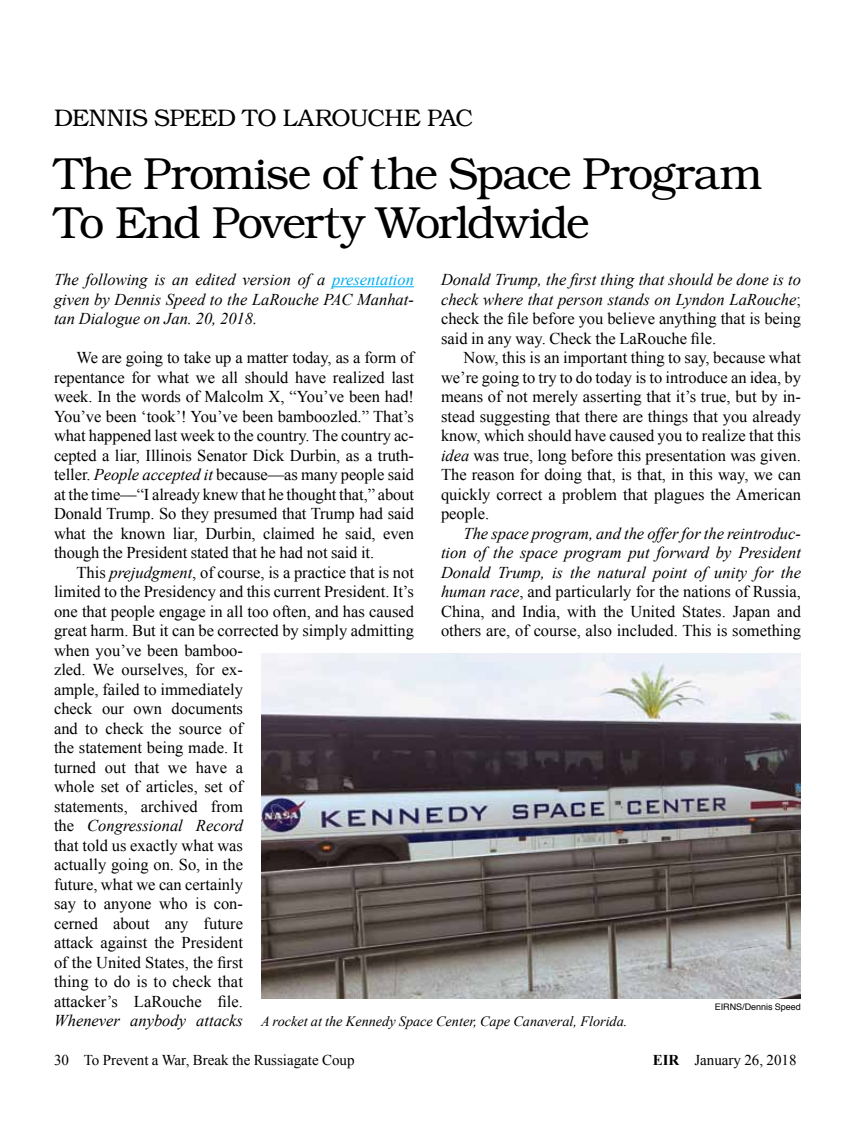
<style>
.page{position:relative;width:864px;height:1134px;background:#fff}
.page>*{position:absolute;margin:0;border:0;box-sizing:border-box;transform-origin:0 0}
.t1{font:300 45px/49.5px "Bookman";letter-spacing:-.04em;color:#000}
.t2{font:300 24px "Bookman";letter-spacing:-.025em;color:#000}
.t3{font:16.5px/19.5px "Times New Roman";color:#000;text-align:justify}
.t4{font:italic 16.5px/19.5px "Times New Roman";color:#000;text-align:justify}
.t5{font:15px "Times New Roman";color:#000}
.t6{font:italic 14.25px "Times New Roman";color:#000}
.t7{font:9px "Helvetica";color:#000}
.s1{font-style:normal}
.s2{font-style:italic}
.s3{color:#00aeef}
.s4{font-weight:700}
</style>
<div class="page">
<hr style="left:332px;top:286px;width:82px;height:1px;background:#00aeef">
<img style="left:261px;top:653px;width:540px;height:346px">
<h2 class="t2" style="left:54px;top:103px;width:421px">DENNIS SPEED TO LAROUCHE PAC</h2>
<h1 class="t1" style="left:54px;top:149px;width:710px">The Promise of the Space Program<br>To End Poverty Worldwide</h1>
<p class="t4" style="left:441px;top:269px;width:362px">Donald Trump, the first thing that should be done is to check where that person stands on Lyndon LaRouche<span class="s1">; check the file before you believe anything that is being said in any way. Check the LaRouche file.</span></p>
<p class="t3" style="left:441px;top:348px;width:362px;text-indent:23px">Now, this is an important thing to say, because what we’re going to try to do today is to introduce an idea, by means of not merely asserting that it’s true, but by in&shy;stead suggesting that there are things that you already know, which should have caused you to realize that this <span class="s2">idea</span> was true, long before this presentation was given.<br>The reason for doing that, is that, in this way, we can quickly correct a problem that plagues the American people.</p>
<p class="t4" style="left:441px;top:523px;width:362px;text-indent:23px">The space program, and the offer for the reintroduc&shy;tion of the space program put forward by President Donald Trump, is the natural point of unity for the human race<span class="s1">, and particularly for the nations of Russia, China, and India, with the United States. Japan and others are, of course, also included. This is something</span></p>
<p class="t4" style="left:54px;top:269px;width:362px">The following is an edited version of a <span class="s3">presentation </span>given by Dennis Speed to the LaRouche PAC Manhat&shy;tan Dialogue on Jan. 20, 2018.</p>
<p class="t3" style="left:54px;top:347px;width:362px;text-indent:23px">We are going to take up a matter today, as a form of repentance for what we all should have realized last week. In the words of Malcolm X, “You’ve been had!<br>You’ve been ‘took’! You’ve been bamboozled.” That’s what happened last week to the country. The country ac&shy;cepted a liar, Illinois Senator Dick Durbin, as a truth&shy;teller. <span class="s2">People accepted it</span> because—as many people said at the time—“I already knew that he thought that,” about Donald Trump. So they presumed that Trump had said what the known liar, Durbin, claimed he said, even though the President stated that he had not said it.</p>
<p class="t3" style="left:54px;top:562px;width:362px;text-align:left;text-indent:22px">This <span class="s2">prejudgment</span>, of course, is a practice that is not limited to the Presidency and this current President. It’s one that people engage in all too often, and has caused great harm. But it can be corrected by simply admitting when you’ve been bamboo-<br>zled. We ourselves, for ex-<br>ample, failed to immediately<br>check our own documents<br>and to check the source of<br>the statement being made. It<br>turned out that we have a<br>whole set of articles, set of<br>statements, archived from<br>the <span class="s2">Congressional Record<br></span>that told us exactly what was<br>actually going on. So, in the<br>future, what we can certainly<br>say to anyone who is con-<br>cerned about any future<br>attack against the President<br>of the United States, the first<br>thing to do is to check that<br>attacker’s LaRouche file.</p>
<p class="t4" style="left:54px;top:1010px;width:191px">Whenever anybody attacks</p>
<p class="t7" style="left:715px;top:1000px;width:88px">EIRNS/Dennis Speed</p>
<p class="t6" style="left:261px;top:1011px;width:368px">A rocket at the Kennedy Space Center, Cape Canaveral, Florida.</p>
<p class="t5" style="left:54px;top:1050px;width:302px">30 To Prevent a War, Break the Russiagate Coup</p>
<p class="t5" style="left:653px;top:1050px;width:145px"><span class="s4">EIR</span> January 26, 2018</p>
</div>
